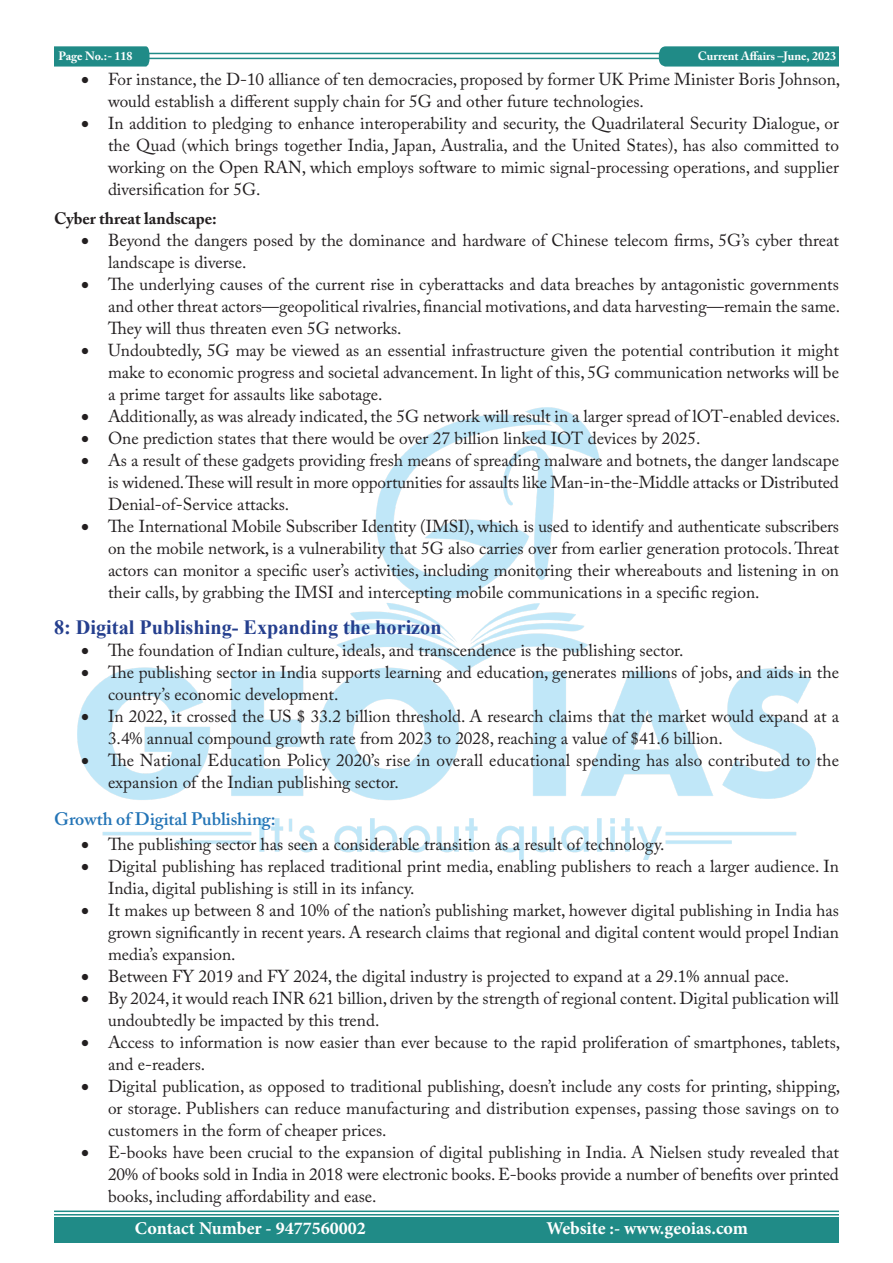
<style>
.page{position:relative;width:893px;height:1263px;background:#fff}
.page>*{position:absolute;margin:0;border:0;box-sizing:border-box;transform-origin:0 0}
.Main_Heading{font:700 20.25px "Times New Roman";color:#253f8e}
.t1{font:700 18px "Minion Pro";color:#fff}
.Sub_heading{font:600 18px "Adobe Caslon Pro";color:#2374b6}
.t2{font:17.25px/22px "Adobe Caslon Pro";color:#231f20}
.Black{font:700 16.5px "Adobe Caslon Pro";color:#231f20}
.t3{font:700 12px "Adobe Caslon Pro";color:#fff}
</style>
<div class="page">
<hr style="left:148px;top:53px;width:691px;height:1px;background:#208b87">
<hr style="left:148px;top:58px;width:690px;height:1px;background:#208b87">
<svg style="left:54px;top:46px;width:96px;height:21px;background:#2a908c"></svg>
<svg style="left:659px;top:46px;width:180px;height:21px;background:#29908c"></svg>
<hr style="left:54px;top:1210px;width:785px;height:2px;background:#208b87">
<hr style="left:54px;top:1214px;width:785px;height:1px;background:#208b87">
<div style="left:54px;top:1217px;width:785px;height:26px;background:#208b87"></div>
<img style="left:78px;top:407px;width:737px;height:452px">
<p class="t3" style="left:59px;top:49px;width:76px">Page No.:- 118</p>
<p class="t3" style="left:698px;top:49px;width:140px">Current Affairs –June, 2023</p>
<p class="t2" style="left:108px;top:68px;width:734px;text-indent:-27px">• For instance, the D-10 alliance of ten democracies, proposed by former UK Prime Minister Boris Johnson, would establish a different supply chain for 5G and other future technologies.</p>
<p class="t2" style="left:108px;top:112px;width:732px;text-align:justify;text-indent:-27px">• In addition to pledging to enhance interoperability and security, the Quadrilateral Security Dialogue, or the Quad (which brings together India, Japan, Australia, and the United States), has also committed to working on the Open RAN, which employs software to mimic signal-processing operations, and supplier diversification for 5G.</p>
<p class="Black" style="left:54px;top:208px;width:164px">Cyber threat landscape:</p>
<p class="t2" style="left:108px;top:229px;width:733px;text-indent:-27px">• Beyond the dangers posed by the dominance and hardware of Chinese telecom firms, 5G’s cyber threat landscape is diverse.</p>
<p class="t2" style="left:108px;top:273px;width:734px;text-align:justify;text-indent:-27px">• The underlying causes of the current rise in cyberattacks and data breaches by antagonistic governments and other threat actors—geopolitical rivalries, financial motivations, and data harvesting—remain the same.<br>They will thus threaten even 5G networks.</p>
<p class="t2" style="left:108px;top:339px;width:732px;text-align:justify;text-indent:-27px">• Undoubtedly, 5G may be viewed as an essential infrastructure given the potential contribution it might make to economic progress and societal advancement. In light of this, 5G communication networks will be a prime target for assaults like sabotage.</p>
<p class="t2" style="left:81px;top:405px;width:761px">• Additionally, as was already indicated, the 5G network will result in a larger spread of lOT-enabled devices.</p>
<p class="t2" style="left:81px;top:427px;width:621px">• One prediction states that there would be over 27 billion linked IOT devices by 2025.</p>
<p class="t2" style="left:108px;top:449px;width:732px;text-align:justify;text-indent:-27px">• As a result of these gadgets providing fresh means of spreading malware and botnets, the danger landscape is widened. These will result in more opportunities for assaults like Man-in-the-Middle attacks or Distributed Denial-of-Service attacks.</p>
<p class="t2" style="left:108px;top:515px;width:733px;text-align:justify;text-indent:-27px">• The International Mobile Subscriber Identity (IMSI), which is used to identify and authenticate subscribers on the mobile network, is a vulnerability that 5G also carries over from earlier generation protocols. Threat actors can monitor a specific user’s activities, including monitoring their whereabouts and listening in on their calls, by grabbing the IMSI and intercepting mobile communications in a specific region.</p>
<p class="Main_Heading" style="left:54px;top:614px;width:389px">8: Digital Publishing- Expanding the horizon</p>
<p class="t2" style="left:81px;top:639px;width:604px">• The foundation of Indian culture, ideals, and transcendence is the publishing sector.</p>
<p class="t2" style="left:108px;top:661px;width:732px;text-indent:-27px">• The publishing sector in India supports learning and education, generates millions of jobs, and aids in the country’s economic development.</p>
<p class="t2" style="left:108px;top:705px;width:733px;text-indent:-27px">• In 2022, it crossed the US $ 33.2 billion threshold. A research claims that the market would expand at a<br>3.4% annual compound growth rate from 2023 to 2028, reaching a value of $41.6 billion.</p>
<p class="t2" style="left:108px;top:749px;width:732px;text-indent:-27px">• The National Education Policy 2020’s rise in overall educational spending has also contributed to the expansion of the Indian publishing sector.</p>
<p class="Sub_heading" style="left:54px;top:808px;width:223px">Growth of Digital Publishing:</p>
<p class="t2" style="left:81px;top:833px;width:585px">• The publishing sector has seen a considerable transition as a result of technology.</p>
<p class="t2" style="left:108px;top:855px;width:732px;text-indent:-27px">• Digital publishing has replaced traditional print media, enabling publishers to reach a larger audience. In<br>India, digital publishing is still in its infancy.</p>
<p class="t2" style="left:108px;top:899px;width:733px;text-align:justify;text-indent:-27px">• It makes up between 8 and 10% of the nation’s publishing market, however digital publishing in India has grown significantly in recent years. A research claims that regional and digital content would propel Indian media’s expansion.</p>
<p class="t2" style="left:81px;top:965px;width:710px">• Between FY 2019 and FY 2024, the digital industry is projected to expand at a 29.1% annual pace.</p>
<p class="t2" style="left:108px;top:987px;width:732px;text-indent:-27px">• By 2024, it would reach INR 621 billion, driven by the strength of regional content. Digital publication will undoubtedly be impacted by this trend.</p>
<p class="t2" style="left:108px;top:1031px;width:734px;text-indent:-27px">• Access to information is now easier than ever because to the rapid proliferation of smartphones, tablets, and e-readers.</p>
<p class="t2" style="left:108px;top:1075px;width:734px;text-align:justify;text-indent:-27px">• Digital publication, as opposed to traditional publishing, doesn’t include any costs for printing, shipping, or storage. Publishers can reduce manufacturing and distribution expenses, passing those savings on to customers in the form of cheaper prices.</p>
<p class="t2" style="left:108px;top:1141px;width:732px;text-align:justify;text-indent:-27px">• E-books have been crucial to the expansion of digital publishing in India. A Nielsen study revealed that 20% of books sold in India in 2018 were electronic books. E-books provide a number of benefits over printed books, including affordability and ease.</p>
<p class="t1" style="left:135px;top:1215px;width:232px">Contact Number - 9477560002</p>
<p class="t1" style="left:546px;top:1215px;width:203px">Website :- www.geoias.com</p>
</div>
